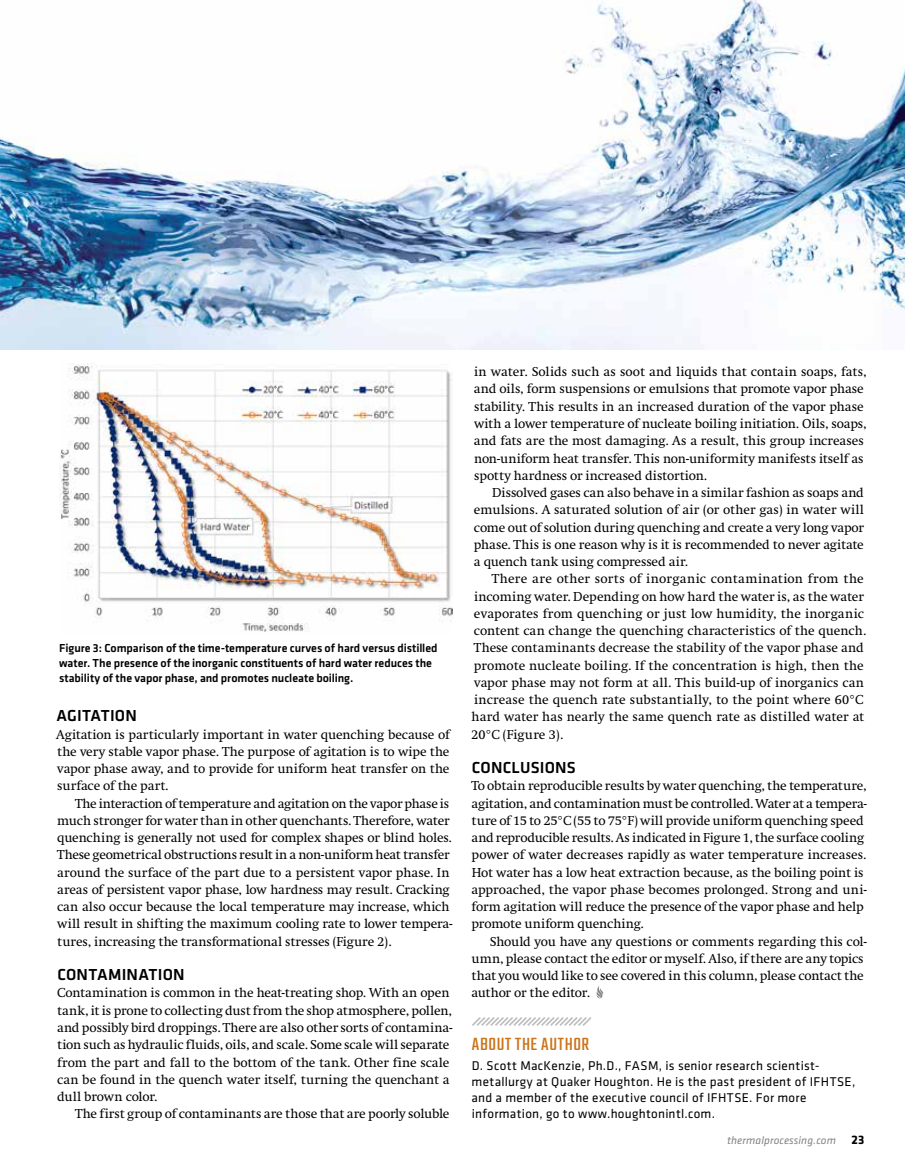
<style>
.page{position:relative;width:905px;height:1175px;background:#fff}
.page>*{position:absolute;margin:0;border:0;box-sizing:border-box;transform-origin:0 0}
.t1{font:19.5px "Teko";letter-spacing:.035em;color:#cb7317}
.t2{font:500 16.5px "Klavika Basic";letter-spacing:.01em;color:#000}
.t3{font:13.5px/17.2px "Swift";letter-spacing:-.005em;color:#000}
.t4{font:13.2px/15.8px "Klavika Basic";letter-spacing:.02em;color:#000}
.t5{font:500 12px/15px "Klavika Basic";letter-spacing:-.005em;color:#000}
.t6{font:italic 11.25px "Klavika Basic";letter-spacing:.01em;color:#808285}
.s1{font-weight:700;font-style:normal;font-size:12.75px;color:#000}
</style>
<div class="page">
<svg style="left:472px;top:1017px;width:120px;height:9px"></svg>
<svg style="left:596px;top:986px;width:8px;height:13px"></svg>
<img style="left:59px;top:363px;width:393px;height:269px">
<img style="left:0;top:0;width:904px;height:350px">
<p class="t5" style="left:59px;top:640px;width:380px">Figure 3: Comparison of the time-temperature curves of hard versus distilled water. The presence of the inorganic constituents of hard water reduces the stability of the vapor phase, and promotes nucleate boiling.</p>
<p class="t2" style="left:56px;top:704px;width:82px">AGITATION</p>
<p class="t3" style="left:56px;top:726px;width:395px;text-align:justify">Agitation is particularly important in water quenching because of the very stable vapor phase. The purpose of agitation is to wipe the vapor phase away, and to provide for uniform heat transfer on the surface of the part.</p>
<p class="t3" style="left:57px;top:795px;width:396px;text-indent:18px">The interaction of temperature and agitation on the vapor phase is much stronger for water than in other quenchants. Therefore, water quenching is generally not used for complex shapes or blind holes.<br>These geometrical obstructions result in a non-uniform heat transfer around the surface of the part due to a persistent vapor phase. In areas of persistent vapor phase, low hardness may result. Cracking can also occur because the local temperature may increase, which will result in shifting the maximum cooling rate to lower tempera&shy;tures, increasing the transformational stresses (Figure 2).</p>
<p class="t2" style="left:57px;top:963px;width:129px">CONTAMINATION</p>
<p class="t3" style="left:57px;top:984px;width:396px">Contamination is common in the heat-treating shop. With an open tank, it is prone to collecting dust from the shop atmosphere, pollen, and possibly bird droppings. There are also other sorts of contamina&shy;tion such as hydraulic fluids, oils, and scale. Some scale will separate from the part and fall to the bottom of the tank. Other fine scale can be found in the quench water itself, turning the quenchant a dull brown color.</p>
<p class="t3" style="left:75px;top:1105px;width:376px">The first group of contaminants are those that are poorly soluble</p>
<p class="t3" style="left:474px;top:363px;width:394px">in water. Solids such as soot and liquids that contain soaps, fats, and oils, form suspensions or emulsions that promote vapor phase stability. This results in an increased duration of the vapor phase with a lower temperature of nucleate boiling initiation. Oils, soaps, and fats are the most damaging. As a result, this group increases non-uniform heat transfer. This non-uniformity manifests itself as spotty hardness or increased distortion.</p>
<p class="t3" style="left:474px;top:484px;width:391px;text-align:justify;text-indent:18px">Dissolved gases can also behave in a similar fashion as soaps and emulsions. A saturated solution of air (or other gas) in water will come out of solution during quenching and create a very long vapor phase. This is one reason why is it is recommended to never agitate a quench tank using compressed air.</p>
<p class="t3" style="left:471px;top:570px;width:396px;text-indent:21px">There are other sorts of inorganic contamination from the incoming water. Depending on how hard the water is, as the water evaporates from quenching or just low humidity, the inorganic content can change the quenching characteristics of the quench.<br>These contaminants decrease the stability of the vapor phase and promote nucleate boiling. If the concentration is high, then the vapor phase may not form at all. This build-up of inorganics can increase the quench rate substantially, to the point where 60°C hard water has nearly the same quench rate as distilled water at 20°C (Figure 3).</p>
<p class="t2" style="left:471px;top:756px;width:106px">CONCLUSIONS</p>
<p class="t3" style="left:471px;top:777px;width:396px">To obtain reproducible results by water quenching, the temperature, agitation, and contamination must be controlled. Water at a tempera&shy;ture of 15 to 25°C (55 to 75°F) will provide uniform quenching speed and reproducible results. As indicated in Figure 1, the surface cooling power of water decreases rapidly as water temperature increases.<br>Hot water has a low heat extraction because, as the boiling point is approached, the vapor phase becomes prolonged. Strong and uni&shy;form agitation will reduce the presence of the vapor phase and help promote uniform quenching.</p>
<p class="t3" style="left:471px;top:933px;width:396px;text-indent:18px">Should you have any questions or comments regarding this col&shy;umn, please contact the editor or myself. Also, if there are any topics that you would like to see covered in this column, please contact the author or the editor.</p>
<h1 class="t1" style="left:472px;top:1033px;width:119px">ABOUT THE AUTHOR</h1>
<p class="t4" style="left:471px;top:1057px;width:385px">D. Scott MacKenzie, Ph.D., FASM, is senior research scientist&shy;metallurgy at Quaker Houghton. He is the past president of IFHTSE, and a member of the executive council of IFHTSE. For more information, go to www.houghtonintl.com.</p>
<p class="t6" style="left:727px;top:1133px;width:139px">thermalprocessing.com <span class="s1">23</span></p>
</div>
